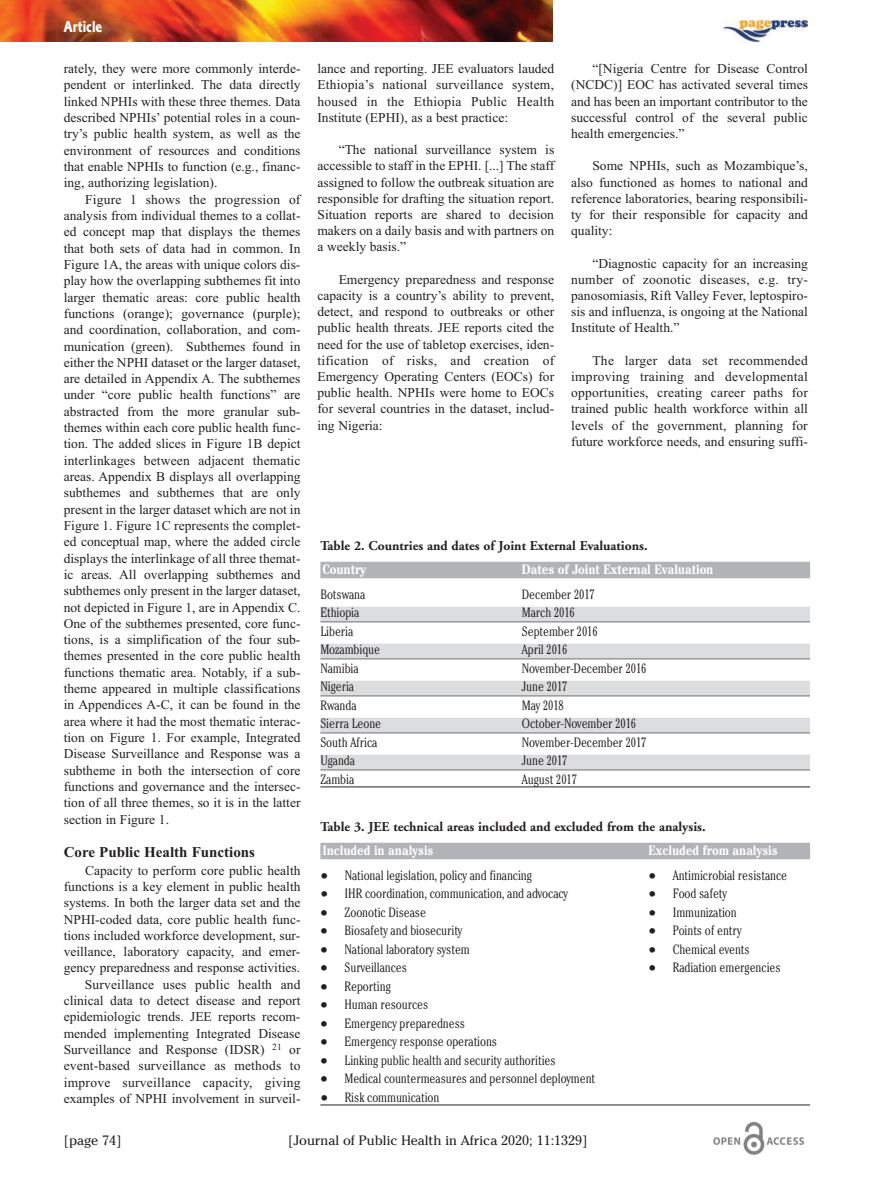
<style>
.page{position:relative;width:893px;height:1191px;background:#fff}
.page>*{position:absolute;margin:0;border:0;box-sizing:border-box;transform-origin:0 0}
.t1{font:16.5px "Corinthian Bold Condensed Plain";color:#fff}
.t2{font:700 15px "Times New Roman";color:#231f20}
.t3{font:13.5px/16.4px "Times New Roman";color:#231f20;text-align:justify}
.t4{font:300 condensed 13.5px "Cheltenham";letter-spacing:-.01em;color:#231f20}
.t5{font:700 13.5px "Adobe Garamond";color:#231f20}
.t6{font:700 condensed 13.5px "Cheltenham";letter-spacing:-.01em;color:#fff}
.t7{font:13.5px "Cheltenham";color:#231f20}
.s1{font-family:"Lucida Grande";font-weight:400;font-stretch:normal}
</style>
<div class="page">
<img style="left:723px;top:19px;width:84px;height:24px">
<img style="left:0;top:0;width:553px;height:42px">
<img style="left:713px;top:1122px;width:92px;height:33px">
<div style="left:320px;top:562px;width:490px;height:16px;background:#b2b3b7"></div>
<div style="left:320px;top:606px;width:490px;height:15px;background:#dcdddf"></div>
<hr style="left:320px;top:621px;width:490px;height:1px;background:#6c6d70">
<div style="left:320px;top:643px;width:490px;height:15px;background:#dcdddf"></div>
<hr style="left:320px;top:658px;width:490px;height:1px;background:#6c6d70">
<div style="left:320px;top:680px;width:490px;height:15px;background:#dcdddf"></div>
<hr style="left:320px;top:695px;width:490px;height:1px;background:#6c6d70">
<div style="left:320px;top:717px;width:490px;height:15px;background:#dcdddf"></div>
<hr style="left:320px;top:732px;width:490px;height:1px;background:#6c6d70">
<div style="left:320px;top:754px;width:490px;height:15px;background:#dcdddf"></div>
<hr style="left:320px;top:769px;width:490px;height:1px;background:#6c6d70">
<hr style="left:320px;top:786px;width:490px;height:1px;background:#231f20">
<div style="left:320px;top:842px;width:490px;height:17px;background:#b2b3b7"></div>
<hr style="left:320px;top:1104px;width:490px;height:1px;background:#231f20">
<p class="t1" style="left:63px;top:21px;width:40px">Article</p>
<p class="t3" style="left:64px;top:60px;width:238px">rately, they were more commonly interde&shy;pendent or interlinked. The data directly linked NPHIs with these three themes. Data described NPHIs’ potential roles in a coun&shy;try’s public health system, as well as the environment of resources and conditions that enable NPHIs to function (e.g., financ&shy;ing, authorizing legislation).</p>
<p class="t3" style="left:64px;top:191px;width:238px;text-indent:21px">Figure 1 shows the progression of analysis from individual themes to a collat&shy;ed concept map that displays the themes that both sets of data had in common. In Figure 1A, the areas with unique colors dis&shy;play how the overlapping subthemes fit into larger thematic areas: core public health functions (orange); governance (purple); and coordination, collaboration, and com&shy;munication (green). Subthemes found in either the NPHI dataset or the larger dataset, are detailed in Appendix A. The subthemes under “core public health functions” are abstracted from the more granular sub&shy;themes within each core public health func&shy;tion. The added slices in Figure 1B depict interlinkages between adjacent thematic areas. Appendix B displays all overlapping subthemes and subthemes that are only present in the larger dataset which are not in Figure 1. Figure 1C represents the complet&shy;ed conceptual map, where the added circle displays the interlinkage of all three themat&shy;ic areas. All overlapping subthemes and subthemes only present in the larger dataset, not depicted in Figure 1, are in Appendix C.<br>One of the subthemes presented, core func&shy;tions, is a simplification of the four sub&shy;themes presented in the core public health functions thematic area. Notably, if a sub&shy;theme appeared in multiple classifications in Appendices A-C, it can be found in the area where it had the most thematic interac&shy;tion on Figure 1. For example, Integrated Disease Surveillance and Response was a subtheme in both the intersection of core functions and governance and the intersec&shy;tion of all three themes, so it is in the latter section in Figure 1.</p>
<p class="t2" style="left:64px;top:843px;width:193px">Core Public Health Functions</p>
<p class="t3" style="left:64px;top:861px;width:238px;text-align:right">Capacity to perform core public health functions is a key element in public health systems. In both the larger data set and the NPHI-coded data, core public health func&shy;tions included workforce development, sur&shy;veillance, laboratory capacity, and emer&shy;gency preparedness and response activities.<br>Surveillance uses public health and clinical data to detect disease and report epidemiologic trends. JEE reports recom&shy;mended implementing Integrated Disease Surveillance and Response (IDSR) <sup>21</sup> or event-based surveillance as methods to improve surveillance capacity, giving examples of NPHI involvement in surveil-</p>
<p class="t3" style="left:317px;top:60px;width:238px">lance and reporting. JEE evaluators lauded Ethiopia’s national surveillance system, housed in the Ethiopia Public Health Institute (EPHI), as a best practice:</p>
<p class="t3" style="left:317px;top:141px;width:238px;text-indent:21px">“The national surveillance system is accessible to staff in the EPHI. [...] The staff assigned to follow the outbreak situation are responsible for drafting the situation report.<br>Situation reports are shared to decision makers on a daily basis and with partners on a weekly basis.”</p>
<p class="t3" style="left:317px;top:271px;width:238px;text-indent:21px">Emergency preparedness and response capacity is a country’s ability to prevent, detect, and respond to outbreaks or other public health threats. JEE reports cited the need for the use of tabletop exercises, iden&shy;tification of risks, and creation of Emergency Operating Centers (EOCs) for public health. NPHIs were home to EOCs for several countries in the dataset, includ&shy;ing Nigeria:</p>
<p class="t3" style="left:571px;top:60px;width:238px;text-indent:21px">“[Nigeria Centre for Disease Control (NCDC)] EOC has activated several times and has been an important contributor to the successful control of the several public health emergencies.”</p>
<p class="t3" style="left:571px;top:158px;width:238px;text-indent:21px">Some NPHIs, such as Mozambique’s, also functioned as homes to national and reference laboratories, bearing responsibili&shy;ty for their responsible for capacity and quality:</p>
<p class="t3" style="left:571px;top:255px;width:238px;text-indent:21px">“Diagnostic capacity for an increasing number of zoonotic diseases, e.g. try&shy;panosomiasis, Rift Valley Fever, leptospiro&shy;sis and influenza, is ongoing at the National Institute of Health.”</p>
<p class="t3" style="left:571px;top:352px;width:238px;text-indent:21px">The larger data set recommended improving training and developmental opportunities, creating career paths for trained public health workforce within all levels of the government, planning for future workforce needs, and ensuring suffi-</p>
<p class="t5" style="left:320px;top:541px;width:329px">Table 2. Countries and dates of Joint External Evaluations.</p>
<p class="t6" style="left:322px;top:564px;width:45px">Country</p>
<p class="t6" style="left:522px;top:564px;width:193px">Dates of Joint External Evaluation</p>
<p class="t4" style="left:320px;top:589px;width:46px">Botswana</p>
<p class="t4" style="left:522px;top:589px;width:74px">December 2017</p>
<p class="t4" style="left:320px;top:608px;width:40px">Ethiopia</p>
<p class="t4" style="left:522px;top:608px;width:54px">March 2016</p>
<p class="t4" style="left:320px;top:626px;width:35px">Liberia</p>
<p class="t4" style="left:522px;top:626px;width:77px">September 2016</p>
<p class="t4" style="left:320px;top:645px;width:61px">Mozambique</p>
<p class="t4" style="left:522px;top:645px;width:47px">April 2016</p>
<p class="t4" style="left:320px;top:663px;width:40px">Namibia</p>
<p class="t4" style="left:522px;top:663px;width:126px">November-December 2016</p>
<p class="t4" style="left:320px;top:682px;width:35px">Nigeria</p>
<p class="t4" style="left:522px;top:682px;width:47px">June 2017</p>
<p class="t4" style="left:320px;top:700px;width:38px">Rwanda</p>
<p class="t4" style="left:522px;top:700px;width:43px">May 2018</p>
<p class="t4" style="left:320px;top:719px;width:62px">Sierra Leone</p>
<p class="t4" style="left:522px;top:719px;width:116px">October-November 2016</p>
<p class="t4" style="left:320px;top:737px;width:59px">South Africa</p>
<p class="t4" style="left:522px;top:737px;width:126px">November-December 2017</p>
<p class="t4" style="left:320px;top:756px;width:36px">Uganda</p>
<p class="t4" style="left:522px;top:756px;width:47px">June 2017</p>
<p class="t4" style="left:320px;top:774px;width:35px">Zambia</p>
<p class="t4" style="left:522px;top:774px;width:57px">August 2017</p>
<p class="t5" style="left:320px;top:822px;width:387px">Table 3. JEE technical areas included and excluded from the analysis.</p>
<p class="t6" style="left:322px;top:845px;width:113px">Included in analysis</p>
<p class="t6" style="left:649px;top:845px;width:131px">Excluded from analysis</p>
<p class="t4" style="left:320px;top:870px;width:213px"><span class="s1">●</span> National legislation, policy and financing</p>
<p class="t4" style="left:648px;top:870px;width:140px"><span class="s1">●</span> Antimicrobial resistance</p>
<p class="t4" style="left:320px;top:889px;width:249px"><span class="s1">●</span> IHR coordination, communication, and advocacy</p>
<p class="t4" style="left:648px;top:889px;width:80px"><span class="s1">●</span> Food safety</p>
<p class="t4" style="left:320px;top:907px;width:107px"><span class="s1">●</span> Zoonotic Disease</p>
<p class="t4" style="left:648px;top:907px;width:90px"><span class="s1">●</span> Immunization</p>
<p class="t4" style="left:320px;top:926px;width:144px"><span class="s1">●</span> Biosafety and biosecurity</p>
<p class="t4" style="left:648px;top:926px;width:95px"><span class="s1">●</span> Points of entry</p>
<p class="t4" style="left:320px;top:944px;width:151px"><span class="s1">●</span> National laboratory system</p>
<p class="t4" style="left:648px;top:944px;width:103px"><span class="s1">●</span> Chemical events</p>
<p class="t4" style="left:320px;top:963px;width:88px"><span class="s1">●</span> Surveillances</p>
<p class="t4" style="left:648px;top:963px;width:134px"><span class="s1">●</span> Radiation emergencies</p>
<p class="t4" style="left:320px;top:981px;width:72px"><span class="s1">●</span> Reporting</p>
<p class="t4" style="left:320px;top:1000px;width:110px"><span class="s1">●</span> Human resources</p>
<p class="t4" style="left:320px;top:1018px;width:146px"><span class="s1">●</span> Emergency preparedness</p>
<p class="t4" style="left:320px;top:1037px;width:178px"><span class="s1">●</span> Emergency response operations</p>
<p class="t4" style="left:320px;top:1055px;width:237px"><span class="s1">●</span> Linking public health and security authorities</p>
<p class="t4" style="left:320px;top:1074px;width:277px"><span class="s1">●</span> Medical countermeasures and personnel deployment</p>
<p class="t4" style="left:320px;top:1092px;width:121px"><span class="s1">●</span> Risk communication</p>
<p class="t7" style="left:64px;top:1132px;width:59px">[page 74]</p>
<p class="t7" style="left:288px;top:1132px;width:301px">[Journal of Public Health in Africa 2020; 11:1329]</p>
</div>
